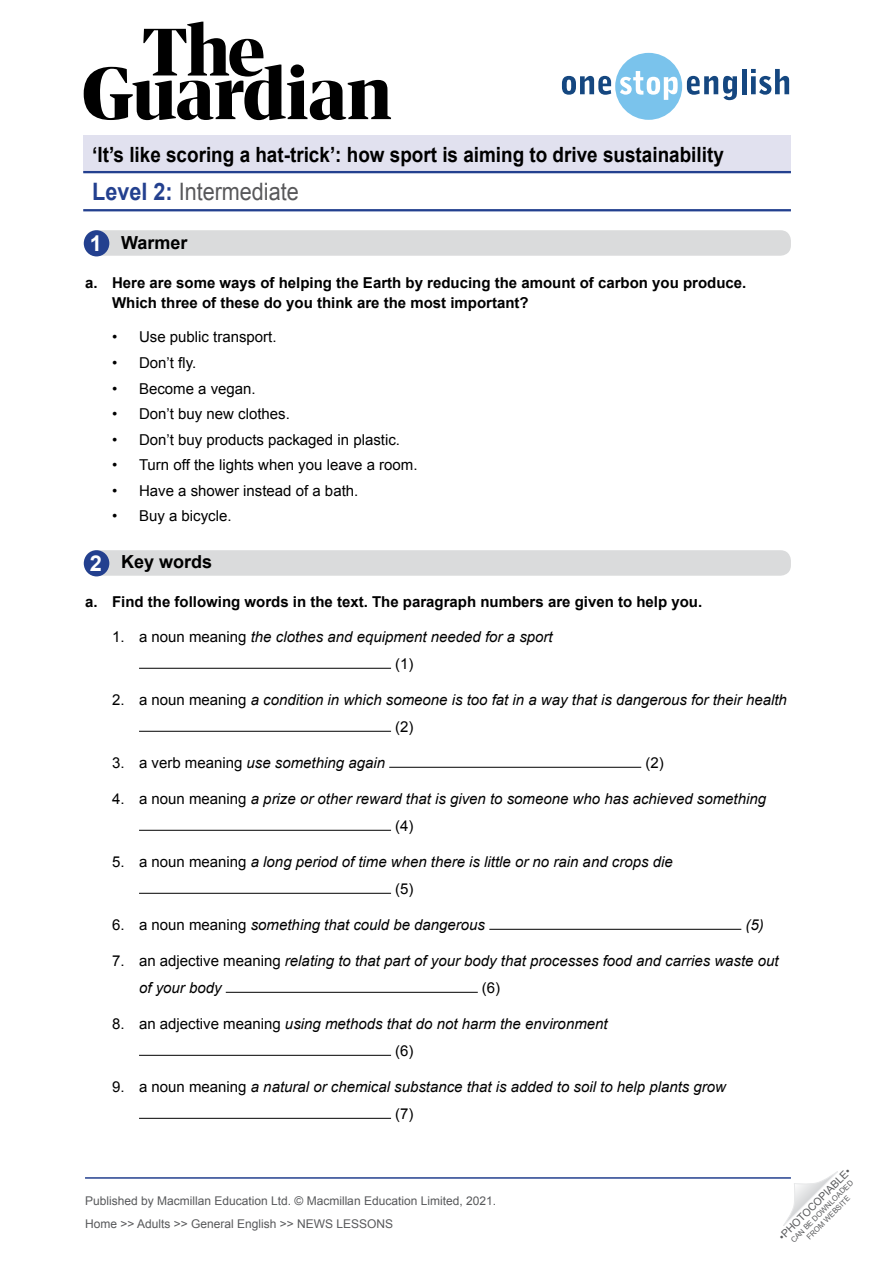
<style>
.page{position:relative;width:893px;height:1263px;background:#fff}
.page>*{position:absolute;margin:0;border:0;box-sizing:border-box;transform-origin:0 0}
.t1{font:24px "Arial";color:#58585a;scale:.9 1}
.WS__Exercise_title{font:700 21.9px "Arial";color:#fff}
.t2{font:700 21px "Arial";color:#000;scale:.9 1}
.WS__Exercise_title-2{font:700 18px "Arial";color:#000}
.t3{font:italic 15px/27px "Arial";color:#000}
.t4{font:700 15px/19.5px "Arial";color:#000}
.t5{font:15px "Arial";color:#000}
.t6{font:12px/23px "Arial";color:#58595b}
.t7{font:10.5px "Arial";color:#58595b}
.t8{font:7.5px/9px "Arial";color:#58595b;text-align:center}
.s1{font-weight:700;color:#23408f}
.s2{font-style:normal}
</style>
<div class="page">
<hr style="left:85px;top:1177px;width:706px;height:2px;background:#23408f">
<svg style="left:84px;top:22px;width:307px;height:98px"></svg>
<svg style="left:562px;top:53px;width:175px;height:67px"></svg>
<hr style="left:742px;top:69px;width:4px;height:25px;background:#154780">
<svg style="left:751px;top:69px;width:38px;height:26px"></svg>
<div style="left:83px;top:136px;width:708px;height:37px;background:#e1e1ef"></div>
<hr style="left:83px;top:171px;width:708px;height:2px;background:#23408f">
<hr style="left:83px;top:209px;width:708px;height:2px;background:#23408f">
<svg style="left:783px;top:1171px;width:55px;height:55px"></svg>
<div style="left:85px;top:230px;width:706px;height:26px;background:#dadbdc;border-radius:10px"></div>
<div style="left:85px;top:550px;width:706px;height:26px;background:#dadbdc;border-radius:10px"></div>
<div style="left:84px;top:230px;width:25px;height:26px;background:#23408f;border-radius:50%"></div>
<div style="left:84px;top:550px;width:25px;height:26px;background:#23408f;border-radius:50%"></div>
<hr style="left:139px;top:668px;width:252px;height:1px;background:#000">
<hr style="left:139px;top:731px;width:252px;height:1px;background:#000">
<hr style="left:389px;top:767px;width:252px;height:1px;background:#000">
<hr style="left:139px;top:830px;width:252px;height:1px;background:#000">
<hr style="left:139px;top:893px;width:252px;height:1px;background:#000">
<hr style="left:489px;top:929px;width:252px;height:1px;background:#000">
<hr style="left:226px;top:992px;width:252px;height:1px;background:#000">
<hr style="left:139px;top:1055px;width:252px;height:1px;background:#000">
<hr style="left:139px;top:1118px;width:252px;height:1px;background:#000">
<h3 class="t2" style="left:92px;top:141px;width:703px">‘It’s like scoring a hat-trick’: how sport is aiming to drive sustainability</h3>
<h1 class="t1" style="left:92px;top:176px;width:231px"><span class="s1">Level 2:</span> Intermediate</h1>
<p class="WS__Exercise_title" style="left:90px;top:228px;width:14px">1</p>
<p class="WS__Exercise_title-2" style="left:121px;top:231px;width:68px">Warmer</p>
<p class="t4" style="left:112px;top:273px;width:636px;text-indent:-27px">a. Here are some ways of helping the Earth by reducing the amount of carbon you produce.<br>Which three of these do you think are the most important?</p>
<p class="t5" style="left:112px;top:327px;width:166px">• Use public transport.</p>
<p class="t5" style="left:112px;top:353px;width:86px">• Don’t fly.</p>
<p class="t5" style="left:112px;top:378px;width:145px">• Become a vegan.</p>
<p class="t5" style="left:112px;top:404px;width:179px">• Don’t buy new clothes.</p>
<p class="t5" style="left:112px;top:429px;width:289px">• Don’t buy products packaged in plastic.</p>
<p class="t5" style="left:112px;top:455px;width:307px">• Turn off the lights when you leave a room.</p>
<p class="t5" style="left:112px;top:480px;width:248px">• Have a shower instead of a bath.</p>
<p class="t5" style="left:112px;top:506px;width:121px">• Buy a bicycle.</p>
<p class="WS__Exercise_title-2" style="left:121px;top:550px;width:93px">Key words</p>
<p class="t4" style="left:85px;top:592px;width:619px">a. Find the following words in the text. The paragraph numbers are given to help you.</p>
<p class="t3" style="left:395px;top:623px;width:159px;text-indent:-283px"><span class="s2">1. a noun meaning</span> the clothes and equipment needed for a sport <span class="s2">(1)</span></p>
<p class="t3" style="left:395px;top:686px;width:393px;text-indent:-283px"><span class="s2">2. a noun meaning</span> a condition in which someone is too fat in a way that is dangerous for their health <span class="s2">(2)</span></p>
<p class="t3" style="left:112px;top:749px;width:274px"><span class="s2">3. a verb meaning</span> use something again</p>
<p class="t5" style="left:645px;top:752px;width:20px">(2)</p>
<p class="t3" style="left:395px;top:785px;width:372px;text-indent:-283px"><span class="s2">4. a noun meaning</span> a prize or other reward that is given to someone who has achieved something <span class="s2">(4)</span></p>
<p class="t3" style="left:395px;top:848px;width:279px;text-indent:-283px"><span class="s2">5. a noun meaning</span> a long period of time when there is little or no rain and crops die <span class="s2">(5)</span></p>
<p class="t3" style="left:112px;top:911px;width:375px"><span class="s2">6. a noun meaning</span> something that could be dangerous</p>
<p class="t3" style="left:745px;top:911px;width:20px">(5)</p>
<p class="t3" style="left:139px;top:947px;width:641px;text-indent:-27px"><span class="s2">7. an adjective meaning</span> relating to that part of your body that processes food and carries waste out of your body</p>
<p class="WS__Exercise_title" style="left:90px;top:548px;width:14px">2</p>
<p class="t5" style="left:482px;top:977px;width:20px">(6)</p>
<p class="t3" style="left:395px;top:1010px;width:214px;text-indent:-283px"><span class="s2">8. an adjective meaning</span> using methods that do not harm the environment <span class="s2">(6)</span></p>
<p class="t3" style="left:395px;top:1073px;width:332px;text-indent:-283px"><span class="s2">9. a noun meaning</span> a natural or chemical substance that is added to soil to help plants grow <span class="s2">(7)</span></p>
<p class="t6" style="left:85px;top:1189px;width:413px">Published by Macmillan Education Ltd. © Macmillan Education Limited, 2021.<br>Home &gt;&gt; Adults &gt;&gt; General English &gt;&gt; NEWS LESSONS</p>
<p class="t7" style="left:776px;top:1233px;width:99px;rotate:-45deg">•PHOTOCOPIABLE•</p>
<p class="t8" style="left:789px;top:1238px;width:86px;rotate:-45deg">CAN BE DOWNLOADED<br>FROM WEBSITE</p>
</div>
